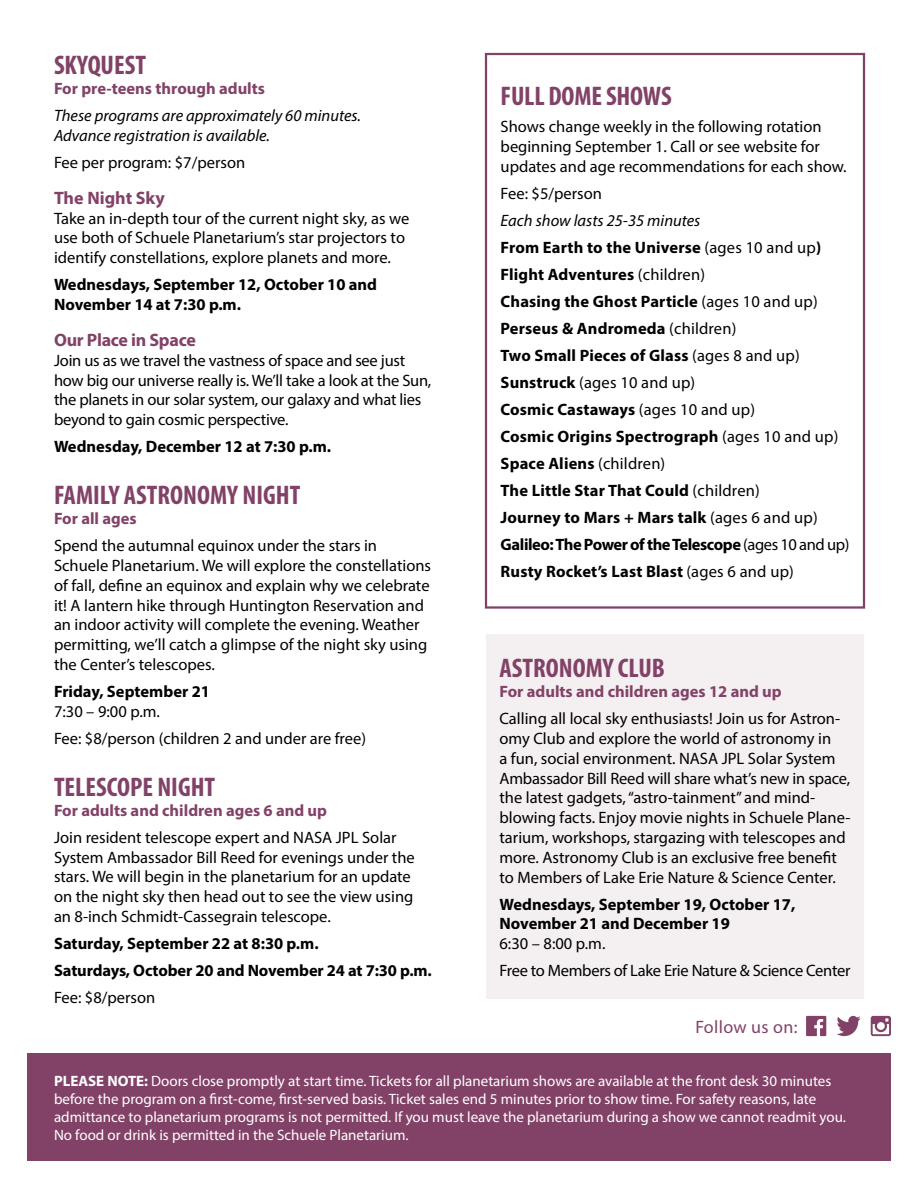
<style>
.page{position:relative;width:918px;height:1188px;background:#fff}
.page>*{position:absolute;margin:0;border:0;box-sizing:border-box;transform-origin:0 0}
.t1{font:700 condensed 27px "Myriad Pro";color:#824267}
.t2{font:700 18px "Myriad Pro";letter-spacing:-.015em;color:#824267}
.t3{font:18px "Myriad Pro";letter-spacing:.02em;color:#824267}
.t4{font:16.5px/19.8px "Myriad Pro";color:#000}
.t5{font:700 16.5px/19.8px "Myriad Pro";color:#000}
.t6{font:700 16.5px "Myriad Pro";color:#824267}
.t7{font:italic 16.5px "Myriad Pro";color:#000}
.t8{font:16.5px "Myriad Pro";letter-spacing:-.02em;color:#000}
.t9{font:700 16.5px "Myriad Pro";letter-spacing:-.025em;color:#000}
.t10{font:15px/18px "Myriad Pro";color:#fff}
.s1{font-weight:400}
.s2{font-weight:700}
</style>
<div class="page">
<div style="left:486px;top:634px;width:378px;height:365px;background:#f4eff0"></div>
<div style="left:485px;top:53px;width:380px;height:556px;border:2px solid #824267"></div>
<div style="left:27px;top:1053px;width:864px;height:108px;background:#824267"></div>
<svg style="left:871px;top:1016px;width:20px;height:20px"></svg>
<svg style="left:836px;top:1016px;width:25px;height:20px"></svg>
<svg style="left:806px;top:1016px;width:20px;height:20px"></svg>
<p class="t1" style="left:54px;top:48px;width:94px">SKYQUEST</p>
<p class="t6" style="left:54px;top:78px;width:213px">For pre-teens through adults</p>
<p class="t7" style="left:54px;top:105px;width:309px">These programs are approximately 60 minutes.</p>
<p class="t7" style="left:54px;top:125px;width:217px">Advance registration is available.</p>
<p class="t4" style="left:54px;top:152px;width:193px">Fee per program: $7/person</p>
<p class="t2" style="left:54px;top:186px;width:112px">The Night Sky</p>
<p class="t4" style="left:54px;top:208px;width:357px">Take an in-depth tour of the current night sky, as we use both of Schuele Planetarium’s star projectors to identify constellations, explore planets and more.</p>
<p class="t5" style="left:54px;top:274px;width:325px">Wednesdays, September 12, October 10 and<br>November 14 at 7:30 p.m.</p>
<p class="t2" style="left:54px;top:328px;width:143px">Our Place in Space</p>
<p class="t4" style="left:54px;top:350px;width:379px">Join us as we travel the vastness of space and see just how big our universe really is. We’ll take a look at the Sun, the planets in our solar system, our galaxy and what lies beyond to gain cosmic perspective.</p>
<p class="t5" style="left:54px;top:436px;width:279px">Wednesday, December 12 at 7:30 p.m.</p>
<p class="t1" style="left:54px;top:479px;width:248px">FAMILY ASTRONOMY NIGHT</p>
<p class="t6" style="left:54px;top:508px;width:84px">For all ages</p>
<p class="t4" style="left:54px;top:536px;width:379px">Spend the autumnal equinox under the stars in Schuele Planetarium. We will explore the constellations of fall, define an equinox and explain why we celebrate it! A lantern hike through Huntington Reservation and an indoor activity will complete the evening. Weather permitting, we’ll catch a glimpse of the night sky using the Center’s telescopes.</p>
<p class="t5" style="left:54px;top:681px;width:157px">Friday, September 21</p>
<p class="t4" style="left:54px;top:701px;width:107px">7:30 – 9:00 p.m.</p>
<p class="t4" style="left:54px;top:728px;width:314px">Fee: $8/person (children 2 and under are free)</p>
<p class="t1" style="left:54px;top:770px;width:163px">TELESCOPE NIGHT</p>
<p class="t6" style="left:54px;top:800px;width:275px">For adults and children ages 6 and up</p>
<p class="t4" style="left:54px;top:827px;width:362px">Join resident telescope expert and NASA JPL Solar System Ambassador Bill Reed for evenings under the stars. We will begin in the planetarium for an update on the night sky then head out to see the view using an 8-inch Schmidt-Cassegrain telescope.</p>
<p class="t5" style="left:54px;top:933px;width:266px">Saturday, September 22 at 8:30 p.m.</p>
<p class="t5" style="left:54px;top:960px;width:379px">Saturdays, October 20 and November 24 at 7:30 p.m.</p>
<p class="t4" style="left:54px;top:987px;width:103px">Fee: $8/person</p>
<p class="t1" style="left:501px;top:79px;width:173px">FULL DOME SHOWS</p>
<p class="t4" style="left:501px;top:116px;width:348px">Shows change weekly in the following rotation beginning September 1. Call or see website for updates and age recommendations for each show.</p>
<p class="t4" style="left:501px;top:183px;width:103px">Fee: $5/person</p>
<p class="t7" style="left:501px;top:210px;width:201px">Each show lasts 25-35 minutes</p>
<p class="t5" style="left:501px;top:237px;width:322px">From Earth to the Universe <span class="s1">(ages 10 and up</span>)</p>
<p class="t5" style="left:501px;top:264px;width:206px">Flight Adventures <span class="s1">(children)</span></p>
<p class="t5" style="left:501px;top:291px;width:319px">Chasing the Ghost Particle <span class="s1">(ages 10 and up)</span></p>
<p class="t5" style="left:501px;top:318px;width:237px">Perseus &amp; Andromeda <span class="s1">(children)</span></p>
<p class="t5" style="left:501px;top:345px;width:301px">Two Small Pieces of Glass <span class="s1">(ages 8 and up)</span></p>
<p class="t4" style="left:501px;top:372px;width:196px"><span class="s2">Sunstruck</span> (ages 10 and up)</p>
<p class="t5" style="left:501px;top:399px;width:256px">Cosmic Castaways <span class="s1">(ages 10 and up)</span></p>
<p class="t5" style="left:501px;top:426px;width:339px">Cosmic Origins Spectrograph <span class="s1">(ages 10 and up)</span></p>
<p class="t5" style="left:501px;top:453px;width:166px">Space Aliens <span class="s1">(children)</span></p>
<p class="t5" style="left:501px;top:480px;width:261px">The Little Star That Could <span class="s1">(children)</span></p>
<p class="t5" style="left:501px;top:507px;width:319px">Journey to Mars + Mars talk <span class="s1">(ages 6 and up)</span></p>
<p class="t9" style="left:501px;top:533px;width:350px">Galileo: The Power of the Telescope <span class="s1">(ages 10 and up)</span></p>
<p class="t5" style="left:501px;top:561px;width:295px">Rusty Rocket’s Last Blast <span class="s1">(ages 6 and up)</span></p>
<p class="t1" style="left:500px;top:652px;width:167px">ASTRONOMY CLUB</p>
<p class="t6" style="left:500px;top:681px;width:284px">For adults and children ages 12 and up</p>
<p class="t4" style="left:500px;top:709px;width:353px">Calling all local sky enthusiasts! Join us for Astron&shy;omy Club and explore the world of astronomy in<br>a fun, social environment. NASA JPL Solar System Ambassador Bill Reed will share what’s new in space, the latest gadgets, “astro-tainment” and mind&shy;blowing facts. Enjoy movie nights in Schuele Plane&shy;tarium, workshops, stargazing with telescopes and more. Astronomy Club is an exclusive free benefit to Members of Lake Erie Nature &amp; Science Center.</p>
<p class="t5" style="left:500px;top:894px;width:297px">Wednesdays, September 19, October 17,</p>
<p class="t5" style="left:500px;top:913px;width:232px">November 21 and December 19</p>
<p class="t4" style="left:500px;top:934px;width:107px">6:30 – 8:00 p.m.</p>
<p class="t8" style="left:500px;top:961px;width:353px">Free to Members of Lake Erie Nature &amp; Science Center</p>
<p class="t3" style="left:695px;top:1016px;width:104px">Follow us on:</p>
<p class="t10" style="left:54px;top:1071px;width:794px"><span class="s2">PLEASE NOTE:</span> Doors close promptly at start time. Tickets for all planetarium shows are available at the front desk 30 minutes before the program on a first-come, first-served basis. Ticket sales end 5 minutes prior to show time. For safety reasons, late admittance to planetarium programs is not permitted. If you must leave the planetarium during a show we cannot readmit you.<br>No food or drink is permitted in the Schuele Planetarium.</p>
</div>
